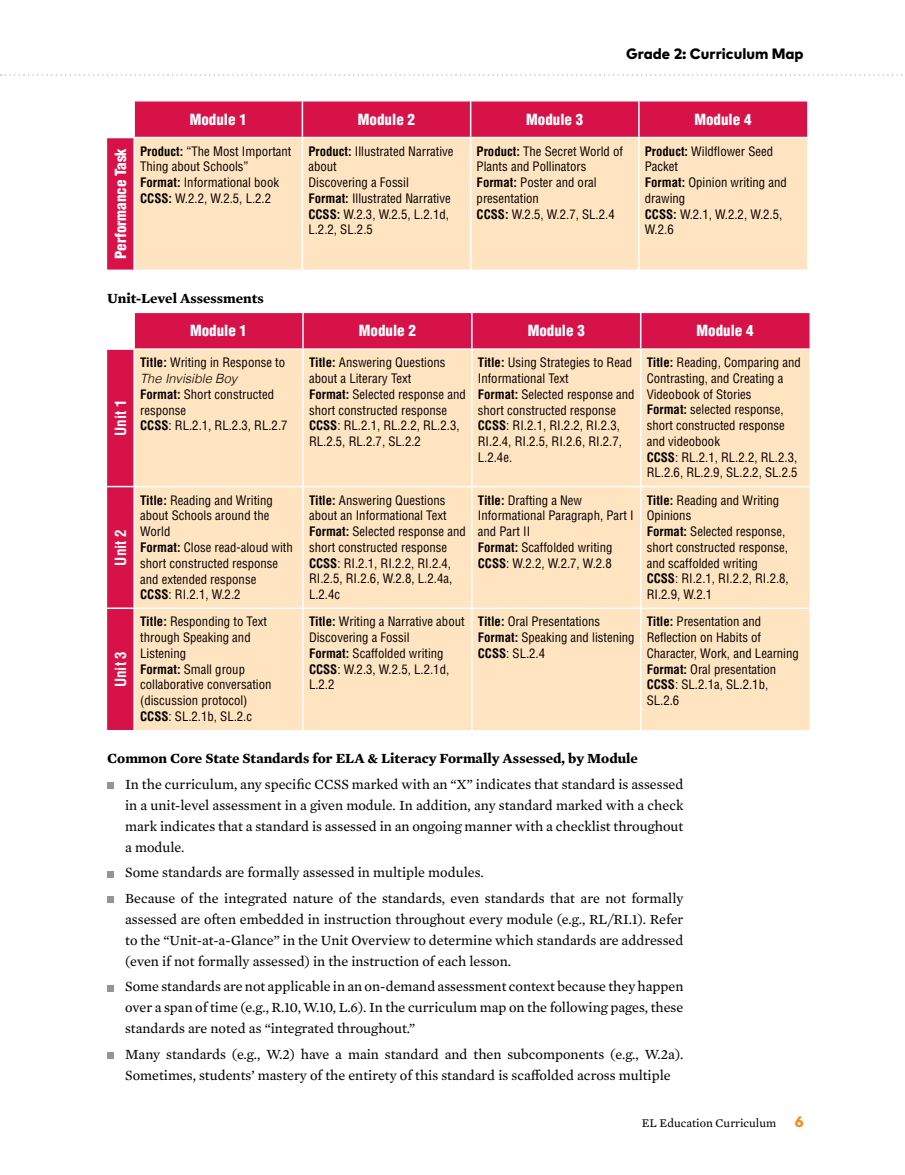
<style>
.page{position:relative;width:905px;height:1175px;background:#fff}
.page>*{position:absolute;margin:0;border:0;box-sizing:border-box;transform-origin:0 0}
.t1{font:900 condensed 15px "Helvetica LT Std";color:#fff}
.t2{font:800 15px "Mark Pro";color:#000}
.t3{font:700 condensed 15px "Helvetica LT Std";color:#fff}
.t4{font:14.25px/21px "Mercury Text G2";color:#000;text-align:justify}
.t5{font:700 14.25px "Mercury Text G2";color:#000}
.t6{font:condensed 12.75px/15.8px "Helvetica LT Std";color:#000}
.t7{font:italic 300 12.75px "Helvetica";color:#000}
.t8{font:12px "Mercury Text G2";color:#000}
.s1{font-weight:700}
.s2{font-family:"Mark Pro";font-weight:800;font-size:15px;color:#f68b1f}
</style>
<div class="page">
<svg style="left:1px;top:74px;width:902px;height:2px"></svg>
<svg style="left:107px;top:101px;width:700px;height:168px;background:#d91e52"></svg>
<div style="left:135px;top:138px;width:672px;height:131px;background:#ffe4c1"></div>
<hr style="left:133px;top:101px;width:2px;height:36px;background:#fff">
<hr style="left:302px;top:101px;width:1px;height:36px;background:#fff">
<hr style="left:470px;top:101px;width:1px;height:36px;background:#fff">
<hr style="left:638px;top:101px;width:1px;height:36px;background:#fff">
<svg style="left:107px;top:137px;width:27px;height:1px"></svg>
<hr style="left:134px;top:137px;width:168px;height:1px;background:#fff">
<hr style="left:302px;top:137px;width:168px;height:1px;background:#fff">
<hr style="left:470px;top:137px;width:169px;height:1px;background:#fff">
<hr style="left:639px;top:137px;width:168px;height:1px;background:#fff">
<hr style="left:133px;top:138px;width:2px;height:131px;background:#fff">
<hr style="left:302px;top:138px;width:1px;height:131px;background:#fff">
<hr style="left:470px;top:138px;width:1px;height:131px;background:#fff">
<hr style="left:638px;top:138px;width:1px;height:131px;background:#fff">
<svg style="left:107px;top:313px;width:702px;height:417px;background:#facbb3"></svg>
<hr style="left:134px;top:486px;width:169px;height:1px;background:#fff">
<hr style="left:133px;top:487px;width:2px;height:120px;background:#fff">
<hr style="left:303px;top:486px;width:169px;height:1px;background:#fff">
<hr style="left:302px;top:487px;width:2px;height:120px;background:#fff">
<hr style="left:472px;top:486px;width:168px;height:1px;background:#fff">
<hr style="left:471px;top:487px;width:1px;height:120px;background:#fff">
<hr style="left:640px;top:486px;width:169px;height:1px;background:#fff">
<hr style="left:640px;top:487px;width:1px;height:120px;background:#fff">
<hr style="left:107px;top:607px;width:27px;height:2px;background:#fff">
<hr style="left:134px;top:607px;width:169px;height:2px;background:#fff">
<hr style="left:133px;top:609px;width:2px;height:121px;background:#fff">
<hr style="left:303px;top:607px;width:169px;height:2px;background:#fff">
<hr style="left:302px;top:609px;width:2px;height:121px;background:#fff">
<hr style="left:472px;top:607px;width:168px;height:2px;background:#fff">
<hr style="left:471px;top:609px;width:1px;height:121px;background:#fff">
<hr style="left:640px;top:607px;width:169px;height:2px;background:#fff">
<hr style="left:640px;top:609px;width:1px;height:121px;background:#fff">
<svg style="left:107px;top:782px;width:6px;height:6px"></svg>
<svg style="left:107px;top:871px;width:6px;height:6px"></svg>
<svg style="left:107px;top:896px;width:6px;height:6px"></svg>
<svg style="left:107px;top:985px;width:6px;height:6px"></svg>
<svg style="left:107px;top:1052px;width:6px;height:6px"></svg>
<p class="t2" style="left:626px;top:42px;width:179px">Grade 2: Curriculum Map</p>
<p class="t1" style="left:190px;top:110px;width:59px">Module 1</p>
<p class="t1" style="left:358px;top:110px;width:59px">Module 2</p>
<p class="t1" style="left:526px;top:110px;width:59px">Module 3</p>
<p class="t1" style="left:694px;top:110px;width:59px">Module 4</p>
<p class="t1" style="left:111px;top:259px;width:112px;rotate:-90deg">Performance Task</p>
<p class="t6" style="left:140px;top:143px;width:153px"><span class="s1">Product:</span> “The Most Important<br>Thing about Schools”<br><span class="s1">Format:</span> Informational book<br><span class="s1">CCSS:</span> W.2.2, W.2.5, L.2.2</p>
<p class="t6" style="left:308px;top:143px;width:147px"><span class="s1">Product:</span> Illustrated Narrative about<br>Discovering a Fossil<br><span class="s1">Format:</span> Illustrated Narrative<br><span class="s1">CCSS:</span> W.2.3, W.2.5, L.2.1d,<br>L.2.2, SL.2.5</p>
<p class="t6" style="left:476px;top:143px;width:148px"><span class="s1">Product:</span> The Secret World of<br>Plants and Pollinators<br><span class="s1">Format:</span> Poster and oral presentation<br><span class="s1">CCSS:</span> W.2.5, W.2.7, SL.2.4</p>
<p class="t6" style="left:645px;top:143px;width:144px"><span class="s1">Product:</span> Wildflower Seed<br>Packet<br><span class="s1">Format:</span> Opinion writing and drawing<br><span class="s1">CCSS:</span> W.2.1, W.2.2, W.2.5,<br>W.2.6</p>
<p class="t5" style="left:107px;top:287px;width:158px">Unit-Level Assessments</p>
<p class="t1" style="left:190px;top:321px;width:59px">Module 1</p>
<p class="t1" style="left:359px;top:321px;width:59px">Module 2</p>
<p class="t1" style="left:527px;top:321px;width:59px">Module 3</p>
<p class="t1" style="left:696px;top:321px;width:59px">Module 4</p>
<p class="t3" style="left:111px;top:436px;width:38px;rotate:-90deg">Unit 1</p>
<p class="t3" style="left:111px;top:565px;width:38px;rotate:-90deg">Unit 2</p>
<p class="t6" style="left:140px;top:355px;width:146px"><span class="s1">Title:</span> Writing in Response to</p>
<p class="t7" style="left:140px;top:367px;width:99px">The Invisible Boy</p>
<p class="t6" style="left:140px;top:386px;width:149px"><span class="s1">Format:</span> Short constructed response<br><span class="s1">CCSS</span>: RL.2.1, RL.2.3, RL.2.7</p>
<p class="t6" style="left:309px;top:355px;width:158px"><span class="s1">Title:</span> Answering Questions about a Literary Text<br><span class="s1">Format:</span> Selected response and short constructed response<br><span class="s1">CCSS</span>: RL.2.1, RL.2.2, RL.2.3,<br>RL.2.5, RL.2.7, SL.2.2</p>
<p class="t6" style="left:478px;top:354px;width:158px"><span class="s1">Title:</span> Using Strategies to Read<br>Informational Text<br><span class="s1">Format:</span> Selected response and short constructed response<br><span class="s1">CCSS</span>: RI.2.1, RI.2.2, RI.2.3,<br>RI.2.4, RI.2.5, RI.2.6, RI.2.7,<br>L.2.4e.</p>
<p class="t6" style="left:646px;top:354px;width:156px"><span class="s1">Title:</span> Reading, Comparing and<br>Contrasting, and Creating a<br>Videobook of Stories<br><span class="s1">Format:</span> selected response, short constructed response and videobook<br><span class="s1">CCSS</span>: RL.2.1, RL.2.2, RL.2.3,<br>RL.2.6, RL.2.9, SL.2.2, SL.2.5</p>
<p class="t6" style="left:140px;top:492px;width:154px"><span class="s1">Title:</span> Reading and Writing about Schools around the<br>World<br><span class="s1">Format:</span> Close read-aloud with short constructed response and extended response<br><span class="s1">CCSS</span>: RI.2.1, W.2.2</p>
<p class="t6" style="left:309px;top:492px;width:158px"><span class="s1">Title:</span> Answering Questions about an Informational Text<br><span class="s1">Format:</span> Selected response and short constructed response<br><span class="s1">CCSS</span>: RI.2.1, RI.2.2, RI.2.4,<br>RI.2.5, RI.2.6, W.2.8, L.2.4a,<br>L.2.4c</p>
<p class="t6" style="left:478px;top:492px;width:157px"><span class="s1">Title:</span> Drafting a New<br>Informational Paragraph, Part I and Part II<br><span class="s1">Format:</span> Scaffolded writing<br><span class="s1">CCSS</span>: W.2.2, W.2.7, W.2.8</p>
<p class="t6" style="left:646px;top:492px;width:144px"><span class="s1">Title:</span> Reading and Writing<br>Opinions<br><span class="s1">Format:</span> Selected response, short constructed response, and scaffolded writing<br><span class="s1">CCSS</span>: RI.2.1, RI.2.2, RI.2.8,<br>RI.2.9, W.2.1</p>
<p class="t6" style="left:140px;top:614px;width:133px"><span class="s1">Title:</span> Responding to Text through Speaking and<br>Listening<br><span class="s1">Format:</span> Small group collaborative conversation (discussion protocol)<br><span class="s1">CCSS</span>: SL.2.1b, SL.2.c</p>
<p class="t6" style="left:309px;top:614px;width:157px"><span class="s1">Title:</span> Writing a Narrative about<br>Discovering a Fossil<br><span class="s1">Format:</span> Scaffolded writing<br><span class="s1">CCSS</span>: W.2.3, W.2.5, L.2.1d,<br>L.2.2</p>
<p class="t6" style="left:478px;top:614px;width:158px"><span class="s1">Title:</span> Oral Presentations<br><span class="s1">Format:</span> Speaking and listening<br><span class="s1">CCSS</span>: SL.2.4</p>
<p class="t6" style="left:646px;top:614px;width:154px"><span class="s1">Title:</span> Presentation and<br>Reflection on Habits of<br>Character, Work, and Learning<br><span class="s1">Format:</span> Oral presentation<br><span class="s1">CCSS</span>: SL.2.1a, SL.2.1b,<br>SL.2.6</p>
<p class="t5" style="left:107px;top:747px;width:532px">Common Core State Standards for ELA &amp; Literacy Formally Assessed, by Module</p>
<p class="t4" style="left:125px;top:772px;width:560px">In the curriculum, any specific CCSS marked with an “X” indicates that standard is assessed in a unit-level assessment in a given module. In addition, any standard marked with a check mark indicates that a standard is assessed in an ongoing manner with a checklist throughout a module.</p>
<p class="t4" style="left:125px;top:858px;width:560px;line-height:25.5px">Some standards are formally assessed in multiple modules.<br>Because of the integrated nature of the standards, even standards that are not formally</p>
<p class="t4" style="left:125px;top:907px;width:560px">assessed are often embedded in instruction throughout every module (e.g., RL/RI.1). Refer to the “Unit-at-a-Glance” in the Unit Overview to determine which standards are addressed (even if not formally assessed) in the instruction of each lesson.</p>
<p class="t4" style="left:125px;top:975px;width:560px">Some standards are not applicable in an on-demand assessment context because they happen over a span of time (e.g., R.10, W.10, L.6). In the curriculum map on the following pages, these standards are noted as “integrated throughout.”</p>
<p class="t4" style="left:125px;top:1042px;width:560px">Many standards (e.g., W.2) have a main standard and then subcomponents (e.g., W.2a).<br>Sometimes, students’ mastery of the entirety of this standard is scaffolded across multiple</p>
<p class="t3" style="left:111px;top:687px;width:38px;rotate:-90deg">Unit 3</p>
<p class="t8" style="left:641px;top:1114px;width:163px">EL Education Curriculum <span class="s2">6</span></p>
</div>
